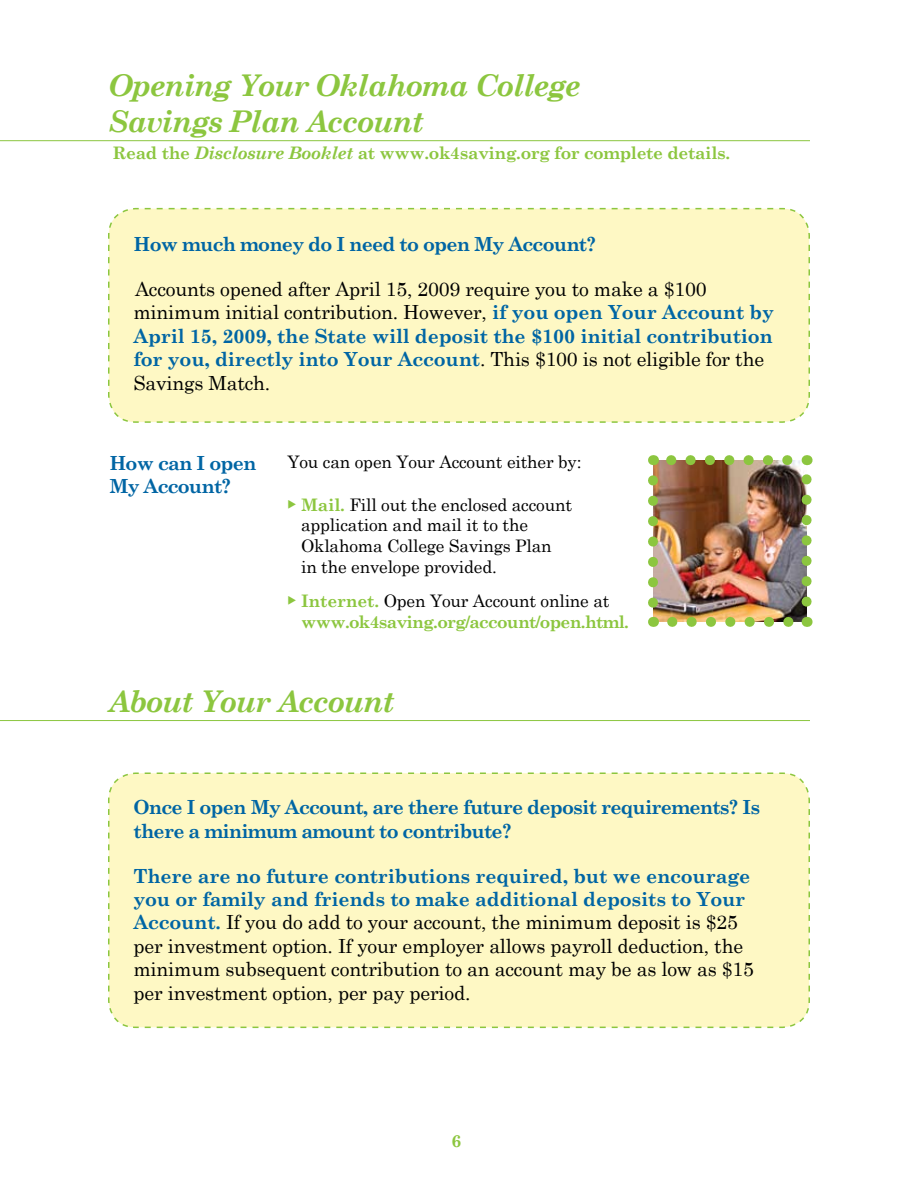
<style>
.page{position:relative;width:918px;height:1188px;background:#fff}
.page>*{position:absolute;margin:0;border:0;box-sizing:border-box;transform-origin:0 0}
.t1{font:italic 700 30px/36px "Century Schoolbook";letter-spacing:-.04em;color:#8cc63f}
.t2{font:19.5px/23.4px "Century Schoolbook";letter-spacing:-.01em;color:#000}
.t3{font:700 19.5px/23.4px "Century Schoolbook";letter-spacing:-.04em;color:#0065a4}
.t4{font:17.25px/20.7px "Century Schoolbook";letter-spacing:-.01em;color:#000}
.t5{font:700 17.25px/20.7px "Century Schoolbook";letter-spacing:-.04em;color:#8cc63f}
.t6{font:700 17.25px "Century Schoolbook";letter-spacing:-.02em;color:#8cc63f}
.s1{font-style:italic}
.s2{font-weight:700;color:#0065a4}
.s3{font-weight:700;color:#8cc63f}
.s4{font-weight:400;color:#000}
</style>
<div class="page">
<hr style="left:0;top:140px;width:810px;height:1px;background:#8cc63f">
<div style="left:108px;top:207px;width:702px;height:216px;background:#fef8c4"></div>
<hr style="left:0;top:720px;width:810px;height:1px;background:#8cc63f">
<div style="left:108px;top:772px;width:702px;height:257px;background:#fef8c4"></div>
<img style="left:653px;top:460px;width:154px;height:162px">
<svg style="left:672px;top:617px;width:125px;height:10px"></svg>
<svg style="left:663px;top:455px;width:124px;height:10px"></svg>
<svg style="left:648px;top:480px;width:10px;height:147px"></svg>
<svg style="left:802px;top:455px;width:10px;height:147px"></svg>
<h1 class="t1" style="left:108px;top:65px;width:474px">Opening Your Oklahoma College<br>Savings Plan Account</h1>
<p class="t6" style="left:112px;top:140px;width:619px">Read the <span class="s1">Disclosure Booklet</span> at www.ok4saving.org for complete details.</p>
<p class="t3" style="left:134px;top:231px;width:464px">How much money do I need to open My Account?</p>
<p class="t2" style="left:134px;top:276px;width:642px">Accounts opened after April 15, 2009 require you to make a $100 minimum initial contribution. However, <span class="s2">if you open Your Account by April 15, 2009, the State will deposit the $100 initial contribution for you, directly into Your Account</span>. This $100 is not eligible for the Savings Match.</p>
<p class="t3" style="left:109px;top:450px;width:149px">How can I open<br>My Account?</p>
<p class="t4" style="left:288px;top:450px;width:295px">You can open Your Account either by:</p>
<p class="t4" style="left:301px;top:493px;width:273px;text-indent:-14px"><sup>◆</sup> <span class="s3">Mail.</span> Fill out the enclosed account application and mail it to the<br>Oklahoma College Savings Plan<br>in the envelope provided.</p>
<p class="t5" style="left:301px;top:590px;width:329px;text-indent:-14px">◆ Internet. <span class="s4">Open Your Account online at </span>www.ok4saving.org/account/open.html.</p>
<h1 class="t1" style="left:108px;top:681px;width:288px">About Your Account</h1>
<p class="t3" style="left:134px;top:794px;width:628px">Once I open My Account, are there future deposit requirements? Is there a minimum amount to contribute?</p>
<p class="t2" style="left:134px;top:862px;width:622px"><span class="s2">There are no future contributions required, but we encourage you or family and friends to make additional deposits to Your Account.</span> If you do add to your account, the minimum deposit is $25 per investment option. If your employer allows payroll deduction, the minimum subsequent contribution to an account may be as low as $15 per investment option, per pay period.</p>
<p class="t6" style="left:452px;top:1127px;width:11px">6</p>
</div>
